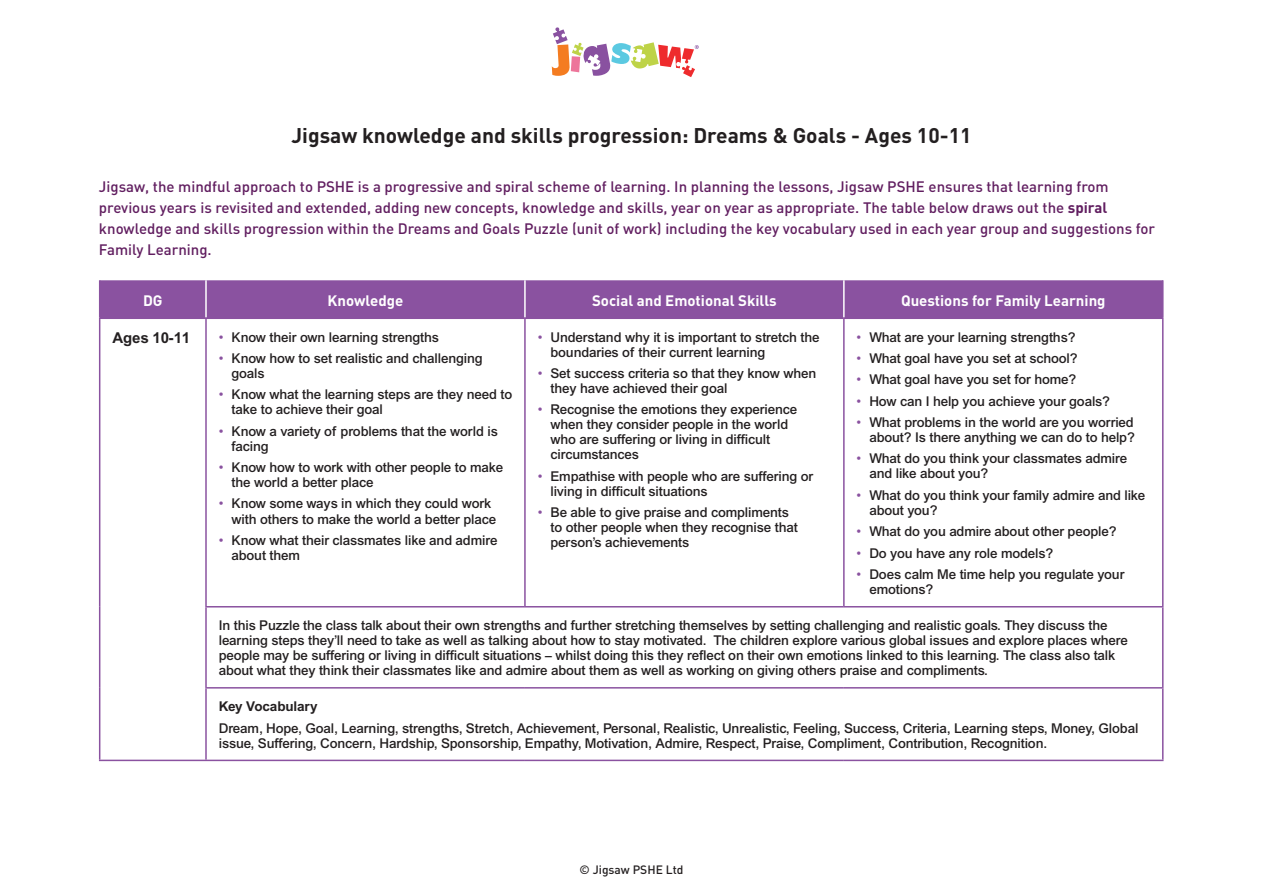
<style>
.page{position:relative;width:1263px;height:893px;background:#fff}
.page>*{position:absolute;margin:0;border:0;box-sizing:border-box;transform-origin:0 0}
.t1{font:700 21px "DIN";color:#231f20}
.t2{font:500 15px/21px "DIN";color:#611e60}
.t3{font:700 15px "DIN";color:#fff}
.t4{font:700 15px "Arial";letter-spacing:-.01em;color:#231f20}
.t5{font:500 13.5px/15px "Arial";letter-spacing:-.01em;color:#231f20}
.t6{font:700 13.5px "Arial";letter-spacing:-.01em;color:#231f20}
.t7{font:500 12px "DIN";color:#231f20}
.s1{font-weight:700}
.s2{font-weight:400;color:#8a52a0}
</style>
<div class="page">
<svg style="left:552px;top:27px;width:147px;height:50px"></svg>
<div style="left:100px;top:280px;width:1062px;height:38px;background:#8a52a0"></div>
<hr style="left:205px;top:280px;width:2px;height:38px;background:#fff">
<hr style="left:524px;top:280px;width:2px;height:38px;background:#fff">
<hr style="left:843px;top:280px;width:2px;height:38px;background:#fff">
<hr style="left:99px;top:280px;width:1px;height:38px;background:#8a52a0">
<hr style="left:1162px;top:280px;width:1px;height:38px;background:#8a52a0">
<hr style="left:99px;top:319px;width:1px;height:288px;background:#8a52a0">
<hr style="left:99px;top:607px;width:1px;height:81px;background:#8a52a0">
<hr style="left:99px;top:688px;width:1px;height:72px;background:#8a52a0">
<hr style="left:99px;top:318px;width:107px;height:1px;background:#8a52a0">
<hr style="left:205px;top:319px;width:2px;height:287px;background:#8a52a0">
<hr style="left:206px;top:318px;width:319px;height:1px;background:#8a52a0">
<hr style="left:524px;top:319px;width:2px;height:287px;background:#8a52a0">
<hr style="left:525px;top:318px;width:319px;height:1px;background:#8a52a0">
<hr style="left:843px;top:319px;width:2px;height:287px;background:#8a52a0">
<hr style="left:844px;top:318px;width:319px;height:1px;background:#8a52a0">
<hr style="left:1162px;top:319px;width:1px;height:287px;background:#8a52a0">
<hr style="left:205px;top:607px;width:2px;height:80px;background:#8a52a0">
<hr style="left:205px;top:606px;width:320px;height:1px;background:#8a52a0">
<hr style="left:525px;top:606px;width:319px;height:1px;background:#8a52a0">
<hr style="left:844px;top:606px;width:319px;height:1px;background:#8a52a0">
<hr style="left:1162px;top:607px;width:1px;height:80px;background:#8a52a0">
<hr style="left:99px;top:760px;width:107px;height:1px;background:#8a52a0">
<hr style="left:205px;top:689px;width:2px;height:71px;background:#8a52a0">
<hr style="left:205px;top:687px;width:320px;height:2px;background:#8a52a0">
<hr style="left:525px;top:687px;width:319px;height:2px;background:#8a52a0">
<hr style="left:844px;top:687px;width:319px;height:2px;background:#8a52a0">
<hr style="left:206px;top:760px;width:319px;height:1px;background:#8a52a0">
<hr style="left:525px;top:760px;width:319px;height:1px;background:#8a52a0">
<hr style="left:844px;top:760px;width:319px;height:1px;background:#8a52a0">
<hr style="left:1162px;top:689px;width:1px;height:71px;background:#8a52a0">
<p class="t1" style="left:291px;top:121px;width:681px">Jigsaw knowledge and skills progression: Dreams &amp; Goals - Ages 10-11</p>
<p class="t2" style="left:99px;top:176px;width:1058px">Jigsaw, the mindful approach to PSHE is a progressive and spiral scheme of learning. In planning the lessons, Jigsaw PSHE ensures that learning from previous years is revisited and extended, adding new concepts, knowledge and skills, year on year as appropriate. The table below draws out the <span class="s1">spiral </span>knowledge and skills progression within the Dreams and Goals Puzzle (unit of work) including the key vocabulary used in each year group and suggestions for Family Learning.</p>
<p class="t3" style="left:143px;top:290px;width:21px">DG</p>
<p class="t3" style="left:328px;top:290px;width:77px">Knowledge</p>
<p class="t3" style="left:592px;top:290px;width:186px">Social and Emotional Skills</p>
<p class="t3" style="left:901px;top:290px;width:206px">Questions for Family Learning</p>
<p class="t4" style="left:112px;top:329px;width:79px">Ages 10-11</p>
<p class="t5" style="left:219px;top:329px;width:222px"><span class="s2">•</span> Know their own learning strengths</p>
<p class="t5" style="left:231px;top:351px;width:253px;text-indent:-13px"><span class="s2">•</span> Know how to set realistic and challenging goals</p>
<p class="t5" style="left:231px;top:387px;width:282px;text-indent:-13px"><span class="s2">•</span> Know what the learning steps are they need to take to achieve their goal</p>
<p class="t5" style="left:231px;top:423px;width:268px;text-indent:-13px"><span class="s2">•</span> Know a variety of problems that the world is facing</p>
<p class="t5" style="left:231px;top:460px;width:273px;text-indent:-13px"><span class="s2">•</span> Know how to work with other people to make the world a better place</p>
<p class="t5" style="left:231px;top:496px;width:266px;text-indent:-13px"><span class="s2">•</span> Know some ways in which they could work with others to make the world a better place</p>
<p class="t5" style="left:231px;top:532px;width:267px;text-indent:-13px"><span class="s2">•</span> Know what their classmates like and admire about them</p>
<p class="t5" style="left:857px;top:329px;width:220px"><span class="s2">•</span> What are your learning strengths?</p>
<p class="t5" style="left:857px;top:351px;width:223px"><span class="s2">•</span> What goal have you set at school?</p>
<p class="t5" style="left:857px;top:372px;width:221px"><span class="s2">•</span> What goal have you set for home?</p>
<p class="t5" style="left:857px;top:393px;width:255px"><span class="s2">•</span> How can I help you achieve your goals?</p>
<p class="t5" style="left:857px;top:415px;width:280px;text-align:right"><span class="s2">•</span> What problems in the world are you worried about? Is there anything we can do to help?</p>
<p class="t5" style="left:869px;top:451px;width:259px;text-indent:-13px"><span class="s2">•</span> What do you think your classmates admire and like about you?</p>
<p class="t5" style="left:869px;top:487px;width:278px;text-indent:-13px"><span class="s2">•</span> What do you think your family admire and like about you?</p>
<p class="t5" style="left:857px;top:524px;width:261px"><span class="s2">•</span> What do you admire about other people?</p>
<p class="t5" style="left:857px;top:545px;width:198px"><span class="s2">•</span> Do you have any role models?</p>
<p class="t5" style="left:869px;top:567px;width:257px;text-indent:-13px"><span class="s2">•</span> Does calm Me time help you regulate your emotions?</p>
<p class="t5" style="left:219px;top:618px;width:911px">In this Puzzle the class talk about their own strengths and further stretching themselves by setting challenging and realistic goals. They discuss the learning steps they’ll need to take as well as talking about how to stay motivated. The children explore various global issues and explore places where people may be suffering or living in difficult situations – whilst doing this they reflect on their own emotions linked to this learning. The class also talk about what they think their classmates like and admire about them as well as working on giving others praise and compliments.</p>
<p class="t6" style="left:219px;top:699px;width:100px">Key Vocabulary</p>
<p class="t5" style="left:219px;top:720px;width:921px">Dream, Hope, Goal, Learning, strengths, Stretch, Achievement, Personal, Realistic, Unrealistic, Feeling, Success, Criteria, Learning steps, Money, Global issue, Suffering, Concern, Hardship, Sponsorship, Empathy, Motivation, Admire, Respect, Praise, Compliment, Contribution, Recognition.</p>
<p class="t5" style="left:550px;top:329px;width:271px;text-indent:-13px"><span class="s2">•</span> Understand why it is important to stretch the boundaries of their current learning</p>
<p class="t5" style="left:550px;top:366px;width:267px;text-indent:-13px"><span class="s2">•</span> Set success criteria so that they know when they have achieved their goal</p>
<p class="t5" style="left:550px;top:402px;width:248px;text-indent:-13px"><span class="s2">•</span> Recognise the emotions they experience when they consider people in the world who are suffering or living in difficult circumstances</p>
<p class="t5" style="left:550px;top:468px;width:264px;text-indent:-13px"><span class="s2">•</span> Empathise with people who are suffering or living in difficult situations</p>
<p class="t5" style="left:550px;top:505px;width:249px;text-indent:-13px"><span class="s2">•</span> Be able to give praise and compliments to other people when they recognise that person’s achievements</p>
<p class="t7" style="left:579px;top:862px;width:105px">© Jigsaw PSHE Ltd</p>
</div>
